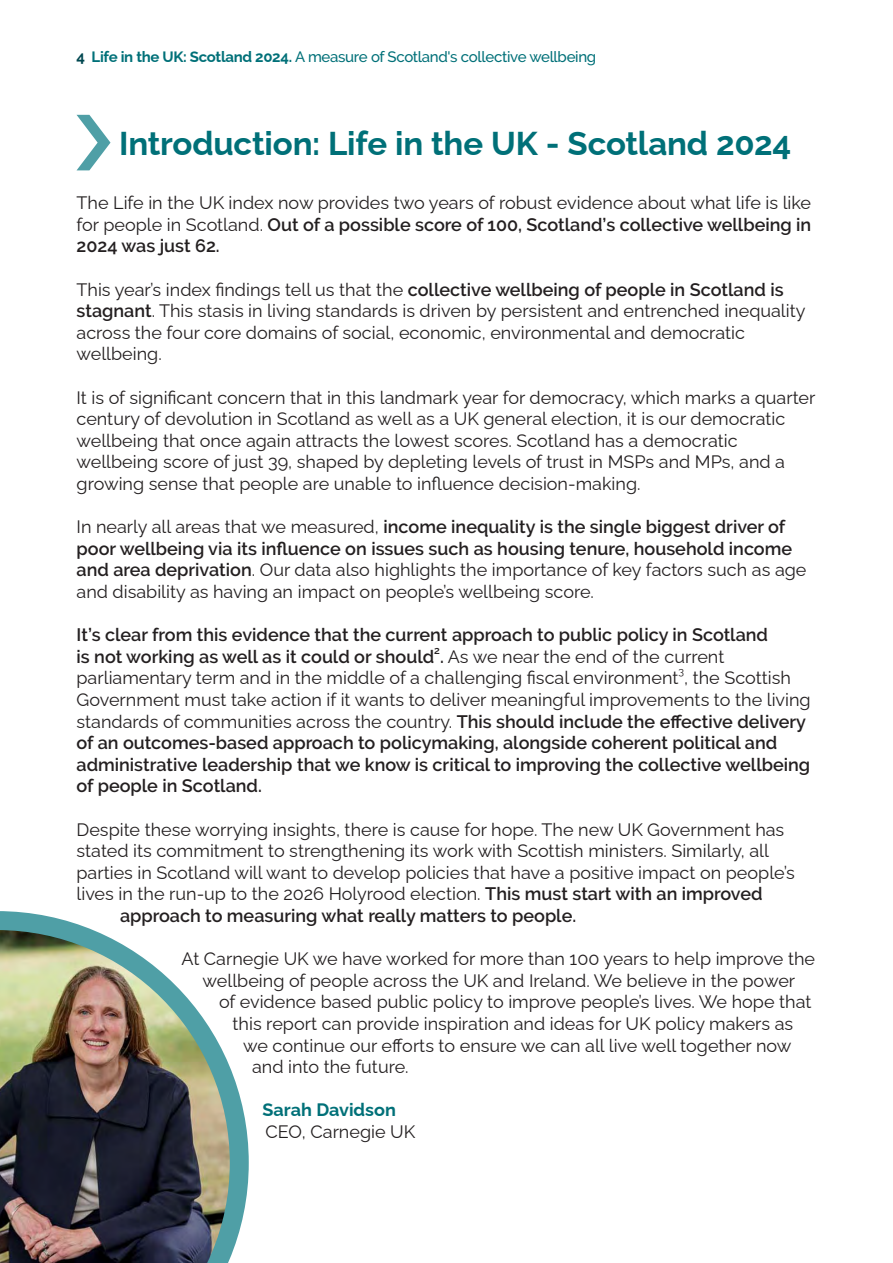
<style>
.page{position:relative;width:893px;height:1263px;background:#fff}
.page>*{position:absolute;margin:0;border:0;box-sizing:border-box;transform-origin:0 0}
.t1{font:700 33px "Raleway";letter-spacing:-.005em;color:#007078}
.text{font:18px/21.6px "Raleway";color:#231f20}
.text-2{font:600 18px/21.6px "Raleway";color:#231f20}
.text-3{font:700 18px "Raleway";color:#007078}
.t2{font:500 15px "Raleway";letter-spacing:-.02em;color:#007078}
.text-4{font:600 10.5px "Raleway";color:#231f20}
.text-5{font:10.5px "Raleway";color:#231f20}
.s1{font-weight:700;color:#004750}
.s2{font-weight:700}
.s3{font-weight:600}
.s4{font-weight:400}
</style>
<div class="page">
<svg style="left:77px;top:115px;width:33px;height:55px"></svg>
<img style="left:0;top:911px;width:249px;height:352px">
<p class="t2" style="left:77px;top:48px;width:521px"><span class="s1">4</span> <span class="s2">Life in the UK: Scotland 2024.</span> A measure of Scotland's collective wellbeing</p>
<p class="t1" style="left:119px;top:117px;width:674px">Introduction: Life in the UK - Scotland 2024</p>
<p class="text" style="left:77px;top:190px;width:736px;text-align:justify">The Life in the UK index now provides two years of robust evidence about what life is like for people in Scotland. <span class="s3">Out of a possible score of 100, Scotland’s collective wellbeing in 2024 was just 62.</span></p>
<p class="text" style="left:77px;top:276px;width:730px">This year’s index findings tell us that the <span class="s3">collective wellbeing of people in Scotland is stagnant</span>. This stasis in living standards is driven by persistent and entrenched inequality across the four core domains of social, economic, environmental and democratic wellbeing.</p>
<p class="text" style="left:77px;top:384px;width:740px">It is of significant concern that in this landmark year for democracy, which marks a quarter century of devolution in Scotland as well as a UK general election, it is our democratic wellbeing that once again attracts the lowest scores. Scotland has a democratic wellbeing score of just 39, shaped by depleting levels of trust in MSPs and MPs, and a growing sense that people are unable to influence decision-making.</p>
<p class="text" style="left:77px;top:514px;width:731px">In nearly all areas that we measured, <span class="s3">income inequality is the single biggest driver of poor wellbeing via its influence on issues such as housing tenure, household income and area deprivation</span>. Our data also highlights the importance of key factors such as age and disability as having an impact on people’s wellbeing score.</p>
<p class="text-2" style="left:77px;top:624px;width:693px">It’s clear from this evidence that the current approach to public policy in Scotland is not working as well as it could or should . <span class="s4">As we near the end of the current</span></p>
<p class="text-4" style="left:434px;top:644px;width:7px">2</p>
<p class="text" style="left:77px;top:665px;width:716px">parliamentary term and in the middle of a challenging fiscal environment , the Scottish</p>
<p class="text-5" style="left:678px;top:663px;width:7px">3</p>
<p class="text-2" style="left:77px;top:689px;width:736px"><span class="s4">Government must take action if it wants to deliver meaningful improvements to the living standards of communities across the country.</span> This should include the effective delivery of an outcomes-based approach to policymaking, alongside coherent political and administrative leadership that we know is critical to improving the collective wellbeing of people in Scotland.</p>
<p class="text" style="left:77px;top:816px;width:709px">Despite these worrying insights, there is cause for hope. The new UK Government has</p>
<p class="text" style="left:77px;top:838px;width:694px">stated its commitment to strengthening its work with Scottish ministers. Similarly, all</p>
<p class="text" style="left:77px;top:860px;width:720px">parties in Scotland will want to develop policies that have a positive impact on people’s</p>
<p class="text" style="left:77px;top:881px;width:688px">lives in the run-up to the 2026 Holyrood election. <span class="s3">This must start with an improved</span></p>
<p class="text-2" style="left:120px;top:905px;width:458px">approach to measuring what really matters to people.</p>
<p class="text" style="left:182px;top:946px;width:635px">At Carnegie UK we have worked for more than 100 years to help improve the</p>
<p class="text" style="left:203px;top:968px;width:594px">wellbeing of people across the UK and Ireland. We believe in the power</p>
<p class="text" style="left:219px;top:989px;width:594px">of evidence based public policy to improve people’s lives. We hope that</p>
<p class="text" style="left:233px;top:1011px;width:562px">this report can provide inspiration and ideas for UK policy makers as</p>
<p class="text" style="left:243px;top:1032px;width:550px">we continue our efforts to ensure we can all live well together now</p>
<p class="text" style="left:252px;top:1054px;width:158px">and into the future.</p>
<p class="text-3" style="left:263px;top:1096px;width:135px">Sarah Davidson</p>
<p class="text" style="left:266px;top:1119px;width:151px">CEO, Carnegie UK</p>
</div>
